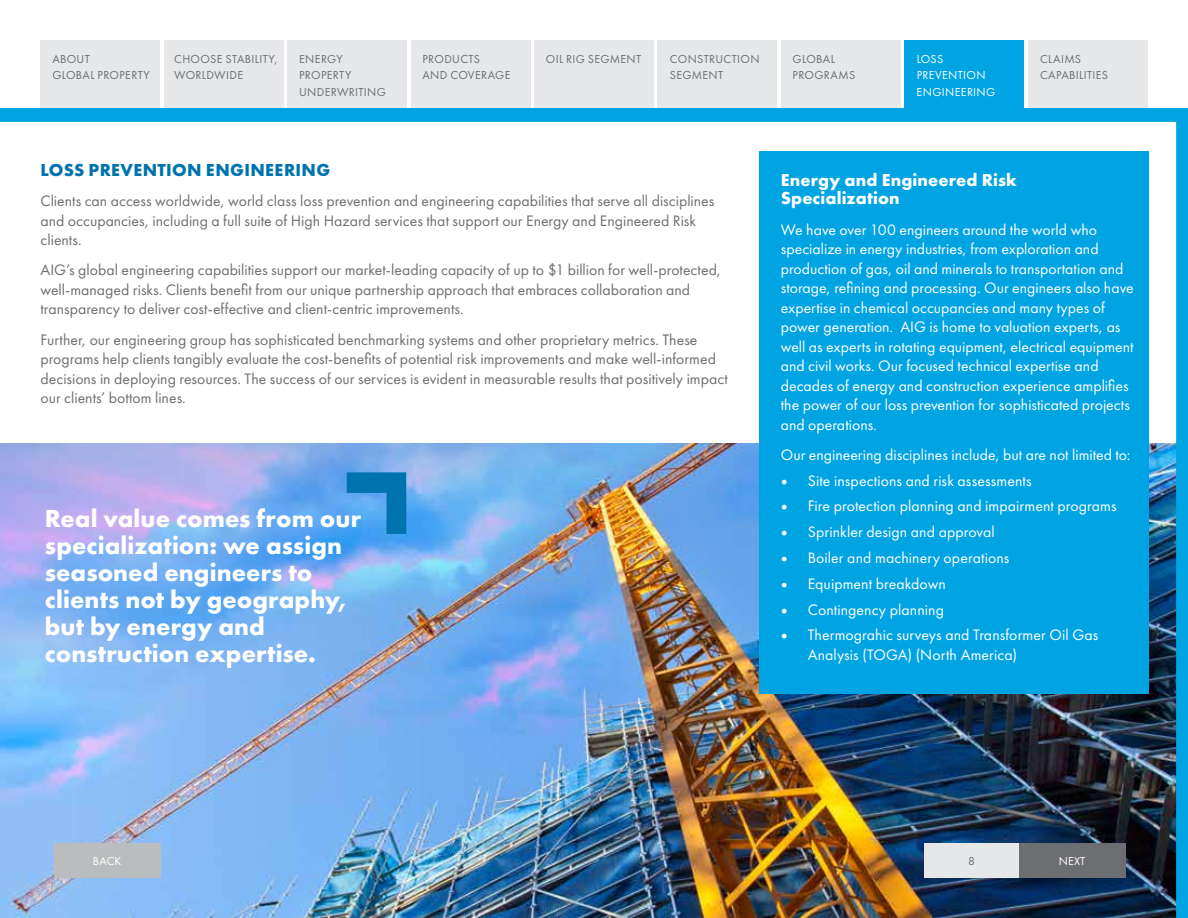
<style>
.page{position:relative;width:1188px;height:918px;background:#fff}
.page>*{position:absolute;margin:0;border:0;box-sizing:border-box;transform-origin:0 0}
.t1{font:700 25.5px/27px "Futura PT";letter-spacing:.005em;color:#fff}
.t2{font:700 18px/18px "Futura PT";letter-spacing:.01em;color:#fff}
.t3{font:700 18px "Futura PT";letter-spacing:.015em;color:#0073ae}
.t4{font:15.75px/19.5px "Futura PT";color:#fff}
.t5{font:15.75px/19.5px "Futura PT";color:#6d6e71}
.t6{font:12px/16.5px "Futura PT";letter-spacing:.03em;color:#6d6e71}
.t7{font:12px/16.5px "Futura PT";letter-spacing:.03em;color:#fff}
.s1{font-family:"Minion Pro";font-size:18px}
</style>
<div class="page">
<img style="left:0;top:108px;width:1188px;height:810px">
<div style="left:287px;top:40px;width:120px;height:68px;background:#e6e7e8"></div>
<div style="left:411px;top:40px;width:120px;height:68px;background:#e6e7e8"></div>
<div style="left:534px;top:40px;width:120px;height:68px;background:#e6e7e8"></div>
<div style="left:40px;top:40px;width:120px;height:68px;background:#e6e7e8"></div>
<div style="left:164px;top:40px;width:120px;height:68px;background:#e6e7e8"></div>
<div style="left:657px;top:40px;width:120px;height:68px;background:#e6e7e8"></div>
<div style="left:781px;top:40px;width:120px;height:68px;background:#e6e7e8"></div>
<div style="left:904px;top:40px;width:120px;height:68px;background:#00a4e3"></div>
<div style="left:1028px;top:40px;width:120px;height:68px;background:#e6e7e8"></div>
<div style="left:760px;top:151px;width:389px;height:542px;background:#00a4e3"></div>
<svg style="left:347px;top:472px;width:59px;height:62px;background:#268acd"></svg>
<div style="left:54px;top:843px;width:106px;height:35px;background:#babcbe"></div>
<div style="left:924px;top:843px;width:95px;height:35px;background:#e6e7e8"></div>
<div style="left:1019px;top:843px;width:106px;height:35px;background:#6d6e71"></div>
<p class="t6" style="left:52px;top:50px;width:32px">About</p>
<p class="t6" style="left:546px;top:50px;width:94px">Oi l Rig Segment</p>
<p class="t6" style="left:52px;top:67px;width:74px">Global Propert</p>
<p class="t6" style="left:144px;top:67px;width:8px">y</p>
<p class="t6" style="left:174px;top:50px;width:105px">Choose Stabi lity,<br>Worldwi de</p>
<p class="t6" style="left:299px;top:50px;width:45px">Energy<br>Propert</p>
<p class="t6" style="left:422px;top:50px;width:61px">Products and Coverage</p>
<p class="t6" style="left:345px;top:67px;width:8px">y</p>
<p class="t6" style="left:299px;top:83px;width:33px">Underwriti</p>
<p class="t6" style="left:367px;top:83px;width:17px">ng</p>
<p class="t6" style="left:670px;top:50px;width:35px">Constructi</p>
<p class="t6" style="left:741px;top:50px;width:21px">on</p>
<p class="t6" style="left:670px;top:67px;width:52px">Segment</p>
<p class="t6" style="left:793px;top:50px;width:64px">GLOBAL<br>PROGRAMS</p>
<p class="t7" style="left:917px;top:50px;width:80px">LOSS<br>PREVENTION<br>ENGIN EERING</p>
<p class="t6" style="left:1040px;top:50px;width:69px">CLAIMS<br>CAPABILITIES</p>
<p class="t3" style="left:41px;top:158px;width:288px">loss Prevention Engineering</p>
<p class="t5" style="left:40px;top:191px;width:675px">Clients can access worldwide, world class loss prevention and engineering capabilities that serve all disciplines and occupancies, including a full suite of H igh Hazard services that support our Energy and Engineered Risk clients.</p>
<p class="t5" style="left:40px;top:260px;width:682px">AIG’s global engineering capabilities support our market-leading capacity of up to $1 billion for well-protected, well-managed risks. Clients benefit from our unique partnership approach that embraces collaboration and transparency to deliver cost-effective and client-centric improvements.</p>
<p class="t5" style="left:40px;top:330px;width:689px">Further, our engineering group has sophisticated benchmarking systems and other proprietary metrics. These programs help clients tangibly evaluate the cost-benefits of potential risk improvements and make well-informed decisions in deploying resources. The success of our services is evident in measurable results that positively impact our clients’ bottom lines.</p>
<h1 class="t1" style="left:45px;top:505px;width:318px">Real value comes from our specialization: we assign seasoned engineers to clients not by geography, but by energy and construction expertise.</h1>
<p class="t2" style="left:781px;top:171px;width:238px">Energy and Engineered Risk<br>Specialization</p>
<p class="t4" style="left:781px;top:219px;width:355px">We have over 100 engineers around the world who specialize in energy industries, from exploration and production of gas, oil and minerals to transportation and storage, refining and processing. Our engineers also have expertise in chemical occupancies and many types of power generation. AIG is home to valuation experts, as well as experts in rotating equipment, electrical equipment and civil works. Our focused technical expertise and decades of energy and construction experience amplifies the power of our loss prevention for sophisticated projects and operations.</p>
<p class="t4" style="left:781px;top:445px;width:351px">Our engineering disciplines include, but are not limited to:</p>
<p class="t4" style="left:781px;top:471px;width:253px"><span class="s1">•</span> Site inspections and risk assessments</p>
<p class="t4" style="left:781px;top:496px;width:337px"><span class="s1">•</span> Fire protection planning and impairment programs</p>
<p class="t4" style="left:781px;top:522px;width:215px"><span class="s1">•</span> Sprinkler design and approval</p>
<p class="t4" style="left:781px;top:548px;width:230px"><span class="s1">•</span> Boiler and machinery operations</p>
<p class="t4" style="left:781px;top:574px;width:167px"><span class="s1">•</span> Equipment breakdown</p>
<p class="t4" style="left:781px;top:600px;width:165px"><span class="s1">•</span> Contingency planning</p>
<p class="t4" style="left:808px;top:625px;width:292px;text-indent:-27px"><span class="s1">•</span> Thermograhic surveys and Transformer Oil Gas<br>Analysis (TOGA) (N orth America)</p>
<p class="t7" style="left:93px;top:852px;width:30px">BACK</p>
<p class="t6" style="left:968px;top:852px;width:8px">8</p>
<p class="t7" style="left:1059px;top:852px;width:28px">N EXT</p>
</div>
